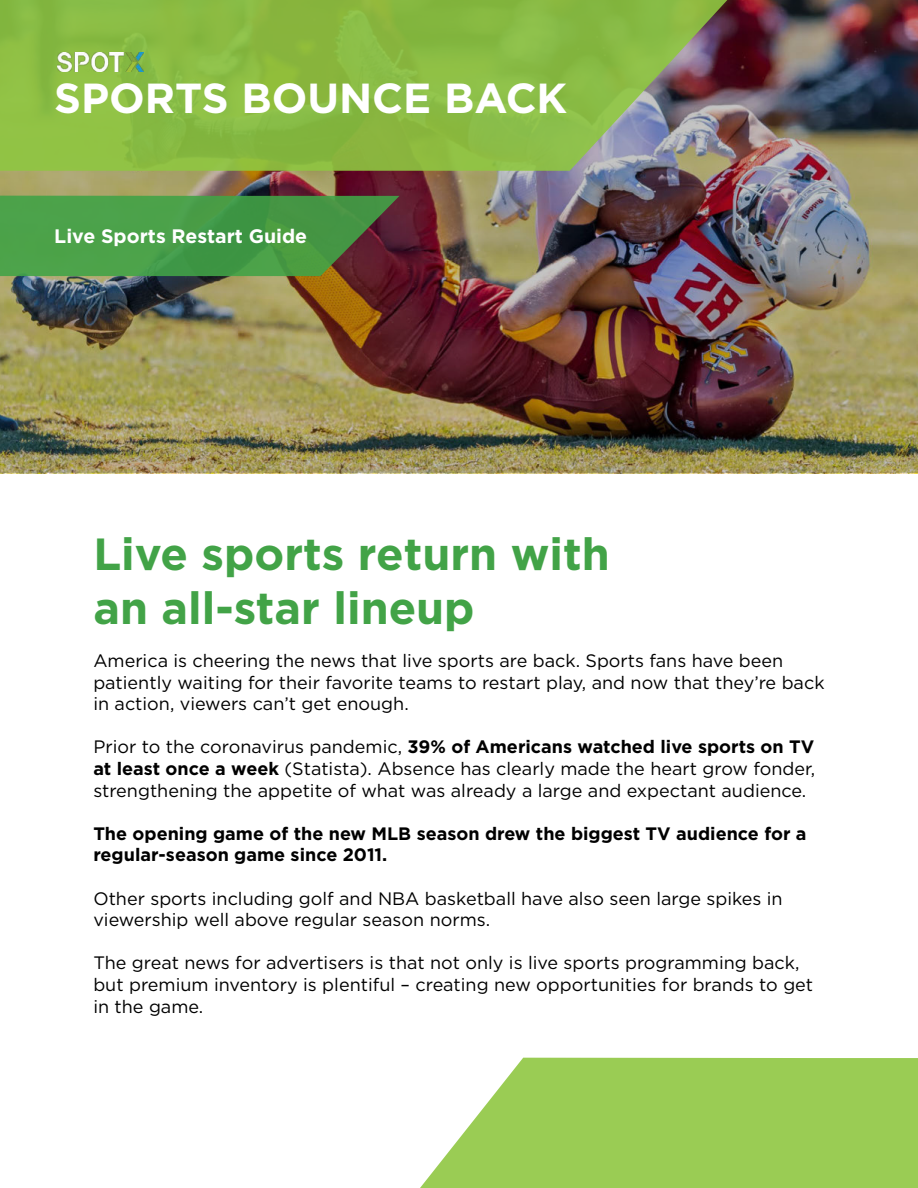
<style>
.page{position:relative;width:918px;height:1188px;background:#fff}
.page>*{position:absolute;margin:0;border:0;box-sizing:border-box;transform-origin:0 0}
.t1{font:700 45px/54px "Gotham";color:#42a347}
.t2{font:700 42px "Gotham";color:#fff}
.t3{font:700 19.5px "Gotham";color:#fff}
.t4{font:18px/21.6px "Gotham";color:#000}
.t5{font:700 18px/21.6px "Gotham";color:#000}
.s1{font-weight:700}
</style>
<div class="page">
<svg style="left:420px;top:1058px;width:498px;height:130px;fill:#9acc54"></svg>
<img style="left:0;top:0;width:918px;height:473px">
<svg style="left:0;top:0;width:736px;height:171px;fill:#8abb44"></svg>
<svg style="left:0;top:196px;width:400px;height:80px"></svg>
<img style="left:57px;top:53px;width:87px;height:18px">
<h2 class="t2" style="left:54px;top:71px;width:515px">SPORTS BOUNCE BACK</h2>
<p class="t3" style="left:54px;top:223px;width:254px">Live Sports Restart Guide</p>
<h1 class="t1" style="left:93px;top:526px;width:518px">Live sports return with an all-star lineup</h1>
<p class="t4" style="left:93px;top:649px;width:733px">America is cheering the news that live sports are back. Sports fans have been patiently waiting for their favorite teams to restart play, and now that they’re back in action, viewers can’t get enough.</p>
<p class="t4" style="left:93px;top:736px;width:723px;text-align:justify">Prior to the coronavirus pandemic, <span class="s1">39% of Americans watched live sports on TV at least once a week</span> (Statista). Absence has clearly made the heart grow fonder, strengthening the appetite of what was already a large and expectant audience.</p>
<p class="t5" style="left:93px;top:822px;width:715px">The opening game of the new MLB season drew the biggest TV audience for a regular-season game since 2011.</p>
<p class="t4" style="left:93px;top:887px;width:691px">Other sports including golf and NBA basketball have also seen large spikes in viewership well above regular season norms.</p>
<p class="t4" style="left:93px;top:952px;width:721px">The great news for advertisers is that not only is live sports programming back, but premium inventory is plentiful – creating new opportunities for brands to get in the game.</p>
</div>
